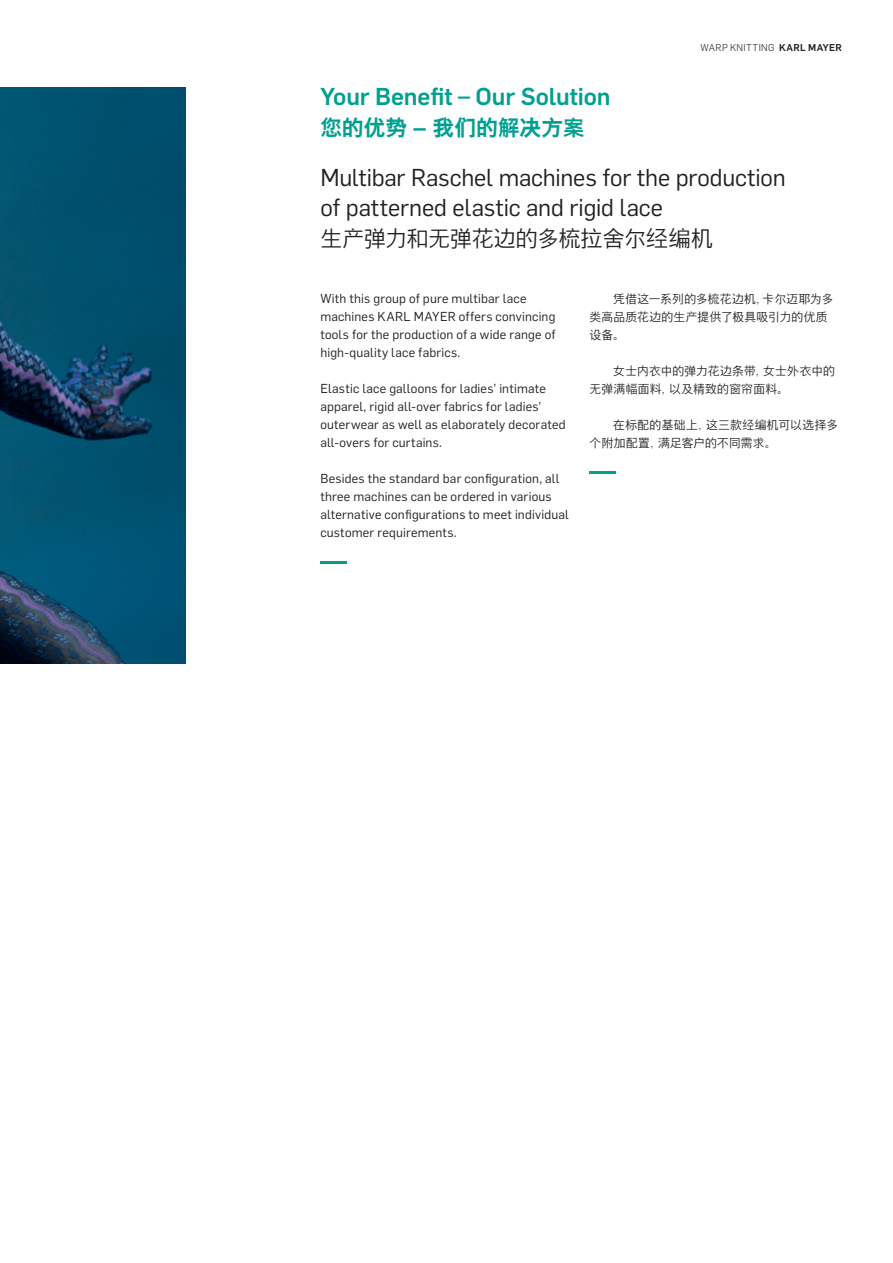
<style>
.page{position:relative;width:893px;height:1263px;background:#fff}
.page>*{position:absolute;margin:0;border:0;box-sizing:border-box;transform-origin:0 0}
.t1{font:24px/30px "Flama";letter-spacing:-.005em;color:#231f20}
.t2{font:500 24px "Flama";color:#00a090}
.t3{font:300 21.75px "Nimbus Sans CHS";color:#231f20}
.t4{font:700 21.75px "Nimbus Sans CHS";letter-spacing:.005em;color:#00a090}
.t5{font:12.75px/18px "Flama";letter-spacing:.015em;color:#231f20}
.t6{font:300 11.7px/18px "Nimbus Sans CHS";letter-spacing:.03em;color:#231f20}
.t7{font:300 9.75px "Flama";letter-spacing:.04em;color:#231f20}
.s1{font-weight:500}
</style>
<div class="page">
<hr style="left:320px;top:561px;width:27px;height:3px;background:#00a090">
<img style="left:0;top:87px;width:186px;height:576px">
<hr style="left:590px;top:471px;width:26px;height:3px;background:#00a090">
<p class="t7" style="left:701px;top:40px;width:143px">WARP KNITTING <span class="s1">Karl Mayer</span></p>
<h1 class="t2" style="left:320px;top:78px;width:292px">Your Benefit – Our Solution</h1>
<h2 class="t4" style="left:320px;top:114px;width:266px">您的优势 – 我们的解决方案</h2>
<h1 class="t1" style="left:320px;top:161px;width:467px">Multibar Raschel machines for the production of patterned elastic and rigid lace</h1>
<h2 class="t3" style="left:320px;top:226px;width:394px">生产弹力和无弹花边的多梳拉舍尔经编机</h2>
<p class="t5" style="left:320px;top:289px;width:237px">With this group of pure multibar lace machines KARL MAYER offers convincing tools for the production of a wide range of high-quality lace fabrics.</p>
<p class="t5" style="left:320px;top:379px;width:247px">Elastic lace galloons for ladies’ intimate apparel, rigid all-over fabrics for ladies’ outerwear as well as elaborately decorated all-overs for curtains.</p>
<p class="t5" style="left:320px;top:469px;width:250px">Besides the standard bar configuration, all three machines can be ordered in various alternative configurations to meet individual customer requirements.</p>
<p class="t6" style="left:590px;top:290px;width:245px;text-indent:24px">凭借这一系列的多梳花边机，卡尔迈耶为多类高品质花边的生产提供了极具吸引力的优质设备。</p>
<p class="t6" style="left:590px;top:362px;width:247px;text-indent:24px">女士内衣中的弹力花边条带，女士外衣中的无弹满幅面料，以及精致的窗帘面料。</p>
<p class="t6" style="left:590px;top:416px;width:250px;text-indent:24px">在标配的基础上，这三款经编机可以选择多个附加配置，满足客户的不同需求。</p>
</div>
